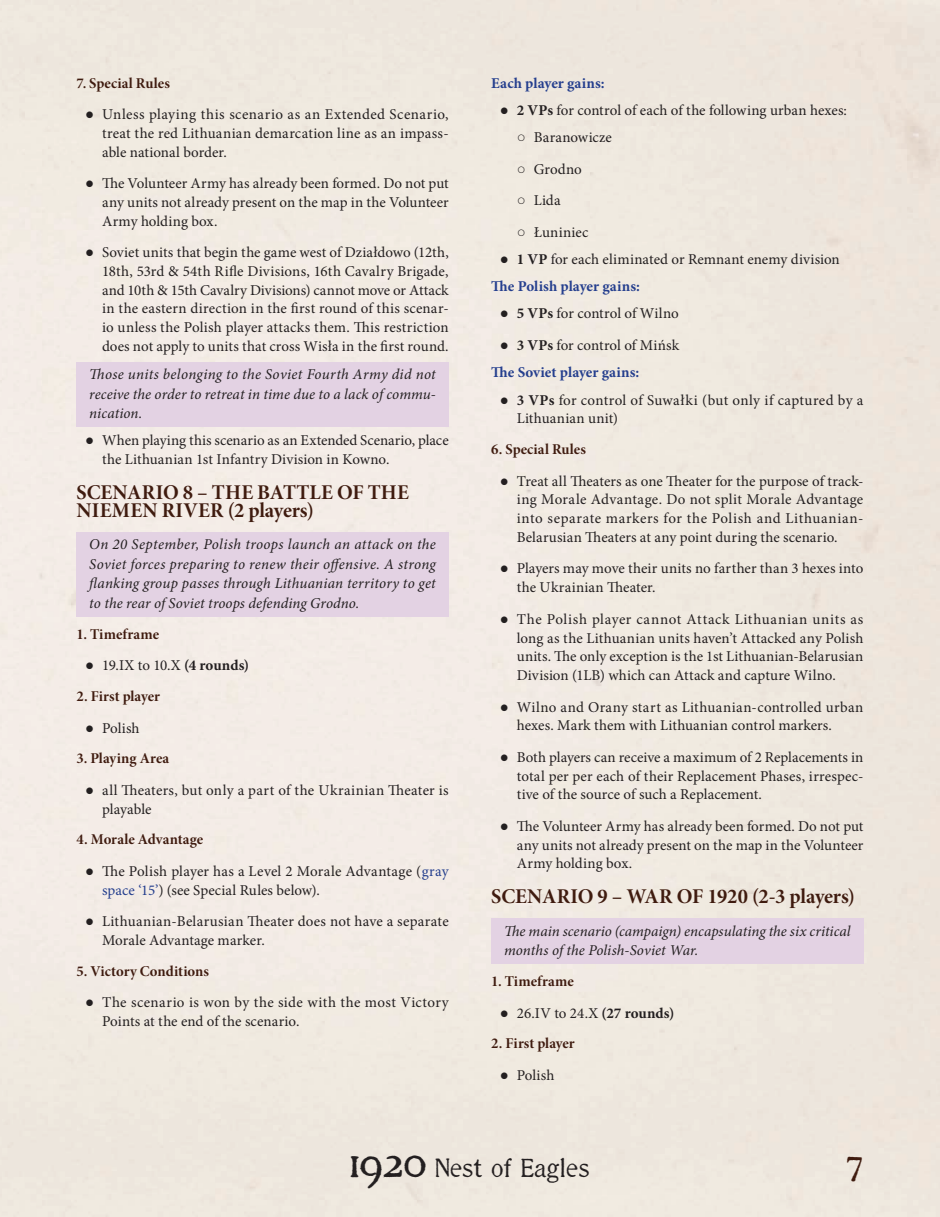
<style>
.page{position:relative;width:940px;height:1217px;background:#fff}
.page>*{position:absolute;margin:0;border:0;box-sizing:border-box;transform-origin:0 0}
.t1{font:49.5px "Millesime";color:#231f20}
.t2{font:39px "Millesime";color:#3f1b0f}
.t3{font:27px "Millesime";color:#231f20}
.Level_2_Headline{font:21px/18px "Minion Pro Bold Subh";color:#3f1b0f}
.t4{font:15px/18.8px "Minion Pro";letter-spacing:.01em;color:#231f20}
.Historical_note{font:italic 15px/19.5px "Minion Pro";letter-spacing:.005em;color:#231f20;text-align:justify}
.Level_4_Headline{font:15px "Minion Pro Bold Subh";letter-spacing:.005em;color:#3f1b0f}
.Main_text{font:700 15px "Minion Pro";letter-spacing:.005em;color:#253f8e}
.s1{font-family:"Garamond";font-weight:700}
.s2{font-weight:700}
.s3{color:#253f8e}
.s4{font-family:"Century"}
</style>
<div class="page">
<div style="left:77px;top:361px;width:372px;height:65px;background:#e3d2e3"></div>
<div style="left:77px;top:532px;width:372px;height:84px;background:#e3d2e3"></div>
<div style="left:491px;top:918px;width:372px;height:45px;background:#e3d2e3"></div>
<p class="Level_4_Headline" style="left:77px;top:73px;width:95px">7. Special Rules</p>
<p class="t4" style="left:102px;top:105px;width:348px;text-align:justify;text-indent:-17px"><span class="s1">●</span> Unless playing this scenario as an Extended Scenario, treat the red Lithuanian demarcation line as an impass&shy;able national border.</p>
<p class="t4" style="left:102px;top:174px;width:348px;text-align:justify;text-indent:-17px"><span class="s1">●</span> The Volunteer Army has already been formed. Do not put any units not already present on the map in the Volunteer Army holding box.</p>
<p class="t4" style="left:102px;top:243px;width:348px;text-align:justify;text-indent:-17px"><span class="s1">●</span> Soviet units that begin the game west of Działdowo (12th, 18th, 53rd &amp; 54th Rifle Divisions, 16th Cavalry Brigade, and 10th &amp; 15th Cavalry Divisions) cannot move or Attack in the eastern direction in the first round of this scenar&shy;io unless the Polish player attacks them. This restriction does not apply to units that cross Wisła in the first round.</p>
<p class="Historical_note" style="left:89px;top:364px;width:348px">Those units belonging to the Soviet Fourth Army did not receive the order to retreat in time due to a lack of commu&shy;nication.</p>
<p class="t4" style="left:102px;top:431px;width:348px;text-indent:-17px"><span class="s1">●</span> When playing this scenario as an Extended Scenario, place the Lithuanian 1st Infantry Division in Kowno.</p>
<p class="Level_2_Headline" style="left:77px;top:483px;width:334px">SCENARIO 8 – THE BATTLE OF THE<br>NIEMEN RIVER (2 players)</p>
<p class="Historical_note" style="left:89px;top:534px;width:348px">On 20 September, Polish troops launch an attack on the Soviet forces preparing to renew their offensive. A strong flanking group passes through Lithuanian territory to get to the rear of Soviet troops defending Grodno.</p>
<p class="Level_4_Headline" style="left:77px;top:623px;width:84px">1. Timeframe</p>
<p class="t4" style="left:85px;top:656px;width:166px"><span class="s1">●</span> 19.IX to 10.X <span class="s2">(4 rounds)</span></p>
<p class="Level_4_Headline" style="left:77px;top:686px;width:85px">2. First player</p>
<p class="t4" style="left:85px;top:718px;width:56px"><span class="s1">●</span> Polish</p>
<p class="Level_4_Headline" style="left:77px;top:748px;width:94px">3. Playing Area</p>
<p class="t4" style="left:102px;top:780px;width:348px;text-indent:-17px"><span class="s1">●</span> all Theaters, but only a part of the Ukrainian Theater is playable</p>
<p class="Level_4_Headline" style="left:77px;top:829px;width:128px">4. Morale Advantage</p>
<p class="t4" style="left:102px;top:861px;width:348px;text-indent:-17px"><span class="s1">●</span> The Polish player has a Level 2 Morale Advantage (<span class="s3">gray space ‘15’</span>) (see Special Rules below).</p>
<p class="t4" style="left:102px;top:911px;width:348px;text-indent:-17px"><span class="s1">●</span> Lithuanian-Belarusian Theater does not have a separate<br>Morale Advantage marker.</p>
<p class="Level_4_Headline" style="left:77px;top:960px;width:134px">5. Victory Conditions</p>
<p class="t4" style="left:102px;top:992px;width:348px;text-indent:-17px"><span class="s1">●</span> The scenario is won by the side with the most Victory<br>Points at the end of the scenario.</p>
<p class="Main_text" style="left:491px;top:72px;width:115px">Each player gains:</p>
<p class="t4" style="left:500px;top:101px;width:349px"><span class="s1">●</span> <span class="s2">2 VPs</span> for control of each of the following urban hexes:</p>
<p class="t4" style="left:517px;top:128px;width:97px"><span class="s4">○</span> Baranowicze</p>
<p class="t4" style="left:517px;top:159px;width:67px"><span class="s4">○</span> Grodno</p>
<p class="t4" style="left:517px;top:191px;width:45px"><span class="s4">○</span> Lida</p>
<p class="t4" style="left:517px;top:222px;width:73px"><span class="s4">○</span> Łuniniec</p>
<p class="t4" style="left:500px;top:250px;width:341px"><span class="s1">●</span> <span class="s2">1 VP</span> for each eliminated or Remnant enemy division</p>
<p class="Main_text" style="left:491px;top:276px;width:150px">The Polish player gains:</p>
<p class="t4" style="left:500px;top:304px;width:180px"><span class="s1">●</span> <span class="s2">5 VPs</span> for control of Wilno</p>
<p class="t4" style="left:500px;top:336px;width:181px"><span class="s1">●</span> <span class="s2">3 VPs</span> for control of Mińsk</p>
<p class="Main_text" style="left:491px;top:362px;width:150px">The Soviet player gains:</p>
<p class="t4" style="left:517px;top:390px;width:348px;text-indent:-17px"><span class="s1">●</span> <span class="s2">3 VPs</span> for control of Suwałki (but only if captured by a<br>Lithuanian unit)</p>
<p class="Level_4_Headline" style="left:491px;top:439px;width:96px">6. Special Rules</p>
<p class="t4" style="left:517px;top:471px;width:348px;text-align:justify;text-indent:-17px"><span class="s1">●</span> Treat all Theaters as one Theater for the purpose of track&shy;ing Morale Advantage. Do not split Morale Advantage into separate markers for the Polish and Lithuanian-Belarusian Theaters at any point during the scenario.</p>
<p class="t4" style="left:517px;top:559px;width:348px;text-indent:-17px"><span class="s1">●</span> Players may move their units no farther than 3 hexes into the Ukrainian Theater.</p>
<p class="t4" style="left:517px;top:609px;width:348px;text-align:justify;text-indent:-17px"><span class="s1">●</span> The Polish player cannot Attack Lithuanian units as long as the Lithuanian units haven’t Attacked any Polish units. The only exception is the 1st Lithuanian-Belarusian Division (1LB) which can Attack and capture Wilno.</p>
<p class="t4" style="left:517px;top:697px;width:348px;text-indent:-17px"><span class="s1">●</span> Wilno and Orany start as Lithuanian-controlled urban hexes. Mark them with Lithuanian control markers.</p>
<p class="t4" style="left:517px;top:747px;width:348px;text-align:justify;text-indent:-17px"><span class="s1">●</span> Both players can receive a maximum of 2 Replacements in total per per each of their Replacement Phases, irrespec&shy;tive of the source of such a Replacement.</p>
<p class="t4" style="left:517px;top:816px;width:348px;text-align:justify;text-indent:-17px"><span class="s1">●</span> The Volunteer Army has already been formed. Do not put any units not already present on the map in the Volunteer Army holding box.</p>
<p class="Level_2_Headline" style="left:491px;top:887px;width:365px">SCENARIO 9 – WAR OF 1920 (2-3 players)</p>
<p class="Historical_note" style="left:504px;top:920px;width:348px">The main scenario (campaign) encapsulating the six critical months of the Polish-Soviet War.</p>
<p class="Level_4_Headline" style="left:491px;top:970px;width:84px">1. Timeframe</p>
<p class="t4" style="left:500px;top:1003px;width:176px"><span class="s1">●</span> 26.IV to 24.X <span class="s2">(27 rounds)</span></p>
<p class="Level_4_Headline" style="left:491px;top:1033px;width:85px">2. First player</p>
<p class="t4" style="left:500px;top:1065px;width:56px"><span class="s1">●</span> Polish</p>
<h1 class="t1" style="left:350px;top:1131px;width:78px">1920</h1>
<h3 class="t3" style="left:435px;top:1151px;width:156px">Nest of Eagles</h3>
<h2 class="t2" style="left:846px;top:1136px;width:18px">7</h2>
</div>
